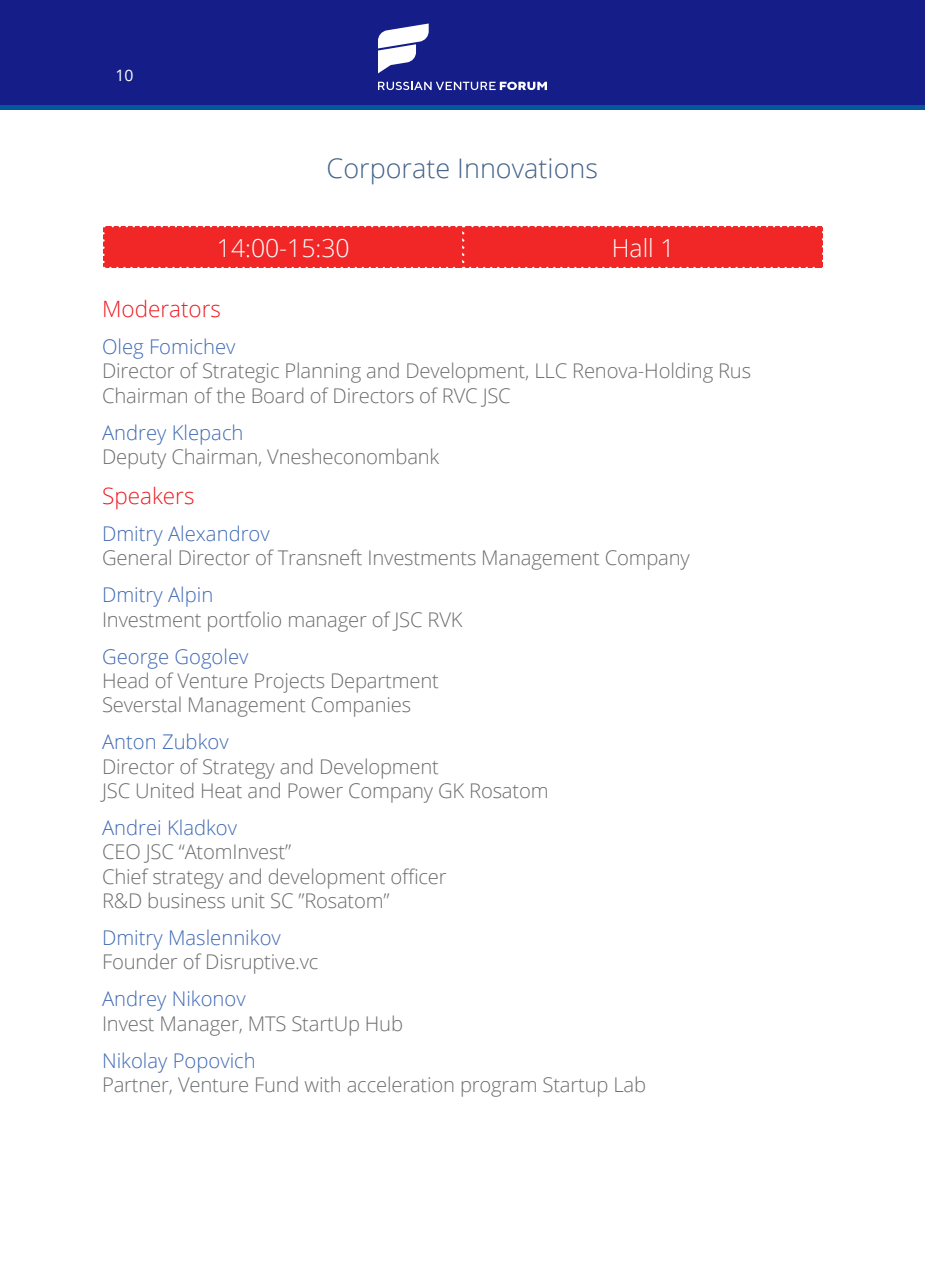
<style>
.page{position:relative;width:925px;height:1276px;background:#fff}
.page>*{position:absolute;margin:0;border:0;box-sizing:border-box;transform-origin:0 0}
.Секция{font:300 27px "Open Sans";color:#446388}
.Имя{font:300 24.75px "Open Sans";color:#fff}
.обязанность{font:300 22.5px "Open Sans";color:#ee1d23}
.Должность{font:300 20.25px "Open Sans";letter-spacing:-.01em;color:#6c6d70}
.Имя-2{font:300 20.25px "Open Sans";color:#406ab4}
.t1{font:15.75px "Open Sans";color:#fff}
</style>
<div class="page">
<div style="left:0;top:0;width:925px;height:106px;background:#151d88"></div>
<div style="left:0;top:105px;width:925px;height:5px;background:#03589b"></div>
<svg style="left:378px;top:23px;width:51px;height:50px"></svg>
<svg style="left:378px;top:82px;width:169px;height:8px"></svg>
<div style="left:103px;top:226px;width:720px;height:42px;background:#f12727"></div>
<p class="t1" style="left:116px;top:64px;width:20px">10</p>
<p class="Секция" style="left:327px;top:150px;width:273px">Corporate Innovations</p>
<p class="Имя" style="left:217px;top:231px;width:134px">14:00-15:30</p>
<p class="Имя" style="left:612px;top:231px;width:64px">Hall 1</p>
<p class="обязанность" style="left:102px;top:293px;width:120px">Moderators</p>
<p class="Имя-2" style="left:102px;top:333px;width:135px">Oleg Fomichev</p>
<p class="Должность" style="left:102px;top:357px;width:650px">Director of Strategic Planning and Development, LLC Renova-Holding Rus</p>
<p class="Должность" style="left:102px;top:381px;width:410px">Chairman of the Board of Directors of RVC JSC</p>
<p class="Имя-2" style="left:102px;top:418px;width:143px">Andrey Klepach</p>
<p class="Должность" style="left:102px;top:443px;width:339px">Deputy Chairman, Vnesheconombank</p>
<p class="обязанность" style="left:102px;top:480px;width:94px">Speakers</p>
<p class="Имя-2" style="left:102px;top:520px;width:169px">Dmitry Alexandrov</p>
<p class="Должность" style="left:102px;top:544px;width:589px">General Director of Transneft Investments Management Company</p>
<p class="Имя-2" style="left:102px;top:581px;width:113px">Dmitry Alpin</p>
<p class="Должность" style="left:102px;top:605px;width:362px">Investment portfolio manager of JSC RVK</p>
<p class="Имя-2" style="left:102px;top:642px;width:148px">George Gogolev</p>
<p class="Должность" style="left:102px;top:667px;width:338px">Head of Venture Projects Department</p>
<p class="Должность" style="left:102px;top:691px;width:311px">Severstal Management Companies</p>
<p class="Имя-2" style="left:102px;top:728px;width:128px">Anton Zubkov</p>
<p class="Должность" style="left:102px;top:752px;width:338px">Director of Strategy and Development</p>
<p class="Должность" style="left:102px;top:777px;width:448px">JSC United Heat and Power Company GK Rosatom</p>
<p class="Имя-2" style="left:102px;top:814px;width:137px">Andrei Kladkov</p>
<p class="Должность" style="left:102px;top:838px;width:191px">CEO JSC “AtomInvest”</p>
<p class="Должность" style="left:102px;top:862px;width:346px">Chief strategy and development officer</p>
<p class="Должность" style="left:102px;top:887px;width:289px">R&amp;D business unit SC ”Rosatom”</p>
<p class="Имя-2" style="left:102px;top:924px;width:180px">Dmitry Maslennikov</p>
<p class="Должность" style="left:102px;top:948px;width:218px">Founder of Disruptive.vc</p>
<p class="Имя-2" style="left:102px;top:985px;width:145px">Andrey Nikonov</p>
<p class="Должность" style="left:102px;top:1009px;width:302px">Invest Manager, MTS StartUp Hub</p>
<p class="Имя-2" style="left:102px;top:1046px;width:155px">Nikolay Popovich</p>
<p class="Должность" style="left:102px;top:1071px;width:545px">Partner, Venture Fund with acceleration program Startup Lab</p>
</div>
